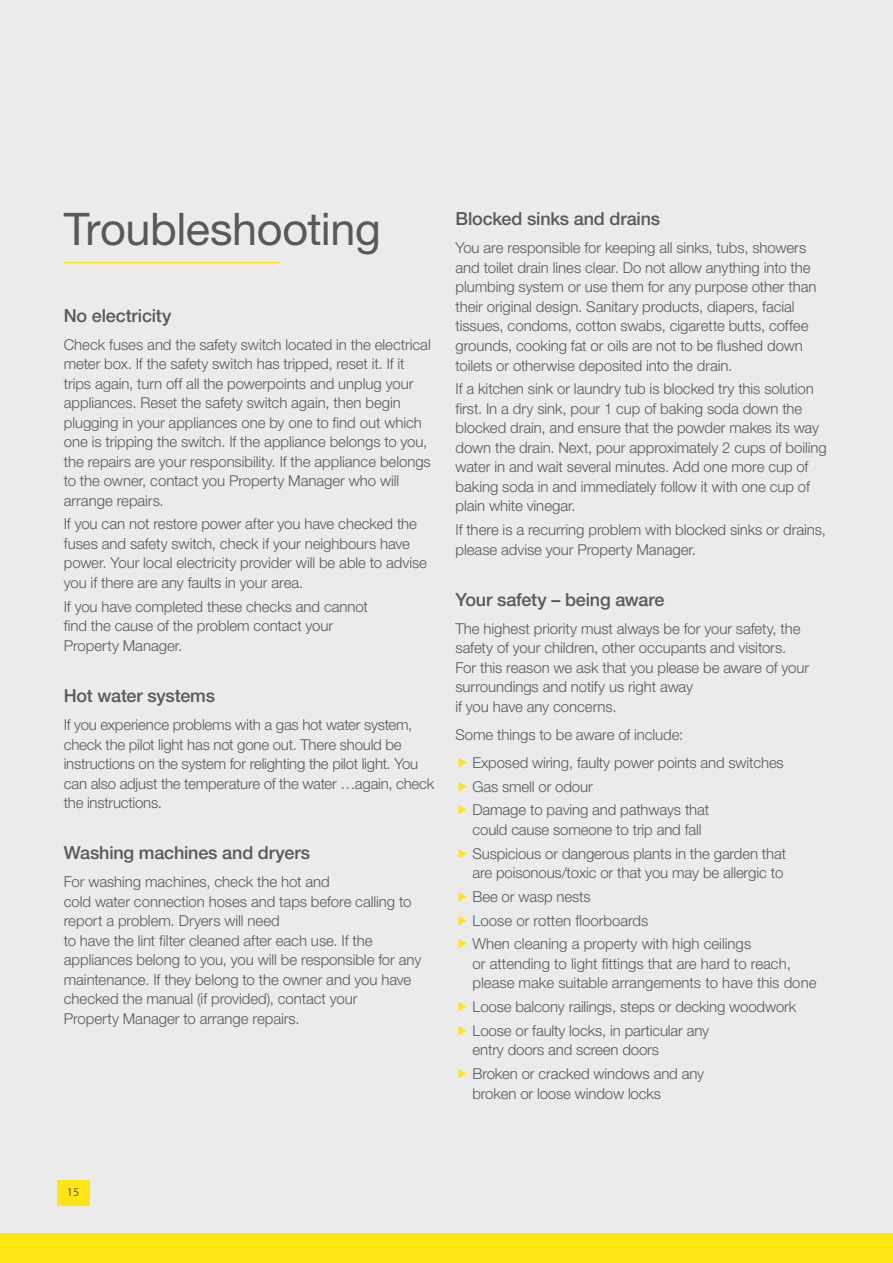
<style>
.page{position:relative;width:893px;height:1263px;background:#fff}
.page>*{position:absolute;margin:0;border:0;box-sizing:border-box;transform-origin:0 0}
.t1{font:45px "Helvetica Neue LT Pro";letter-spacing:-.01em;color:#58595b}
.t2{font:500 18px "Helvetica Neue LT Std";letter-spacing:-.01em;color:#58595b}
.t3{font:300 15px/19.5px "Helvetica Neue LT Std";letter-spacing:-.005em;color:#58595b}
.t4{font:12px "Myriad Pro";color:#58595b}
</style>
<div class="page">
<div style="left:0;top:0;width:893px;height:1238px;background:#ebebec"></div>
<hr style="left:64px;top:262px;width:216px;height:1px;background:#ffe512">
<div style="left:57px;top:1180px;width:32px;height:25px;background:#ffe512"></div>
<div style="left:0;top:1234px;width:893px;height:29px;background:#ffe512"></div>
<h1 class="t1" style="left:64px;top:202px;width:319px">Troubleshooting</h1>
<p class="t2" style="left:64px;top:304px;width:109px">No electricity</p>
<p class="t3" style="left:64px;top:334px;width:369px">Check fuses and the safety switch located in the electrical meter box. If the safety switch has tripped, reset it. If it trips again, turn off all the powerpoints and unplug your appliances. Reset the safety switch again, then begin plugging in your appliances one by one to find out which one is tripping the switch. If the appliance belongs to you, the repairs are your responsibility. If the appliance belongs to the owner, contact you Property Manager who will arrange repairs.</p>
<p class="t3" style="left:64px;top:514px;width:365px">If you can not restore power after you have checked the fuses and safety switch, check if your neighbours have power. Your local electricity provider will be able to advise you if there are any faults in your area.</p>
<p class="t3" style="left:64px;top:596px;width:306px">If you have completed these checks and cannot find the cause of the problem contact your<br>Property Manager.</p>
<p class="t2" style="left:64px;top:685px;width:153px">Hot water systems</p>
<p class="t3" style="left:64px;top:715px;width:372px">If you experience problems with a gas hot water system, check the pilot light has not gone out. There should be instructions on the system for relighting the pilot light. You can also adjust the temperature of the water …again, check the instructions.</p>
<p class="t2" style="left:64px;top:842px;width:248px">Washing machines and dryers</p>
<p class="t3" style="left:64px;top:872px;width:359px">For washing machines, check the hot and<br>cold water connection hoses and taps before calling to report a problem. Dryers will need<br>to have the lint filter cleaned after each use. If the appliances belong to you, you will be responsible for any maintenance. If they belong to the owner and you have checked the manual (if provided), contact your<br>Property Manager to arrange repairs.</p>
<p class="t2" style="left:455px;top:208px;width:206px">Blocked sinks and drains</p>
<p class="t3" style="left:455px;top:238px;width:363px">You are responsible for keeping all sinks, tubs, showers and toilet drain lines clear. Do not allow anything into the plumbing system or use them for any purpose other than their original design. Sanitary products, diapers, facial tissues, condoms, cotton swabs, cigarette butts, coffee grounds, cooking fat or oils are not to be flushed down toilets or otherwise deposited into the drain.</p>
<p class="t3" style="left:455px;top:379px;width:373px">If a kitchen sink or laundry tub is blocked try this solution first. In a dry sink, pour 1 cup of baking soda down the blocked drain, and ensure that the powder makes its way down the drain. Next, pour approximately 2 cups of boiling water in and wait several minutes. Add one more cup of baking soda in and immediately follow it with one cup of plain white vinegar.</p>
<p class="t3" style="left:455px;top:520px;width:372px">If there is a recurring problem with blocked sinks or drains, please advise your Property Manager.</p>
<p class="t2" style="left:455px;top:589px;width:211px">Your safety – being aware</p>
<p class="t3" style="left:455px;top:618px;width:355px">The highest priority must always be for your safety, the safety of your children, other occupants and visitors.<br>For this reason we ask that you please be aware of your surroundings and notify us right away<br>if you have any concerns.</p>
<p class="t3" style="left:472px;top:720px;width:313px;line-height:28px;text-indent:-17px">Some things to be aware of include:<br>Exposed wiring, faulty power points and switches</p>
<p class="t3" style="left:472px;top:774px;width:238px;line-height:23.7px">Gas smell or odour<br>Damage to paving and pathways that</p>
<p class="t3" style="left:472px;top:817px;width:315px;line-height:23.7px">could cause someone to trip and fall<br>Suspicious or dangerous plants in the garden that</p>
<p class="t3" style="left:472px;top:861px;width:312px;line-height:23.7px">are poisonous/toxic or that you may be allergic to Bee or wasp nests<br>Loose or rotten floorboards<br>When cleaning a property with high ceilings</p>
<p class="t3" style="left:472px;top:953px;width:345px">or attending to light fittings that are hard to reach, please make suitable arrangements to have this done</p>
<p class="t3" style="left:472px;top:995px;width:325px;line-height:23.7px">Loose balcony railings, steps or decking woodwork<br>Loose or faulty locks, in particular any</p>
<p class="t3" style="left:472px;top:1038px;width:233px;line-height:23.7px">entry doors and screen doors<br>Broken or cracked windows and any</p>
<p class="t3" style="left:472px;top:1083px;width:190px">broken or loose window locks</p>
<p class="t4" style="left:67px;top:1185px;width:14px">15</p>
</div>
